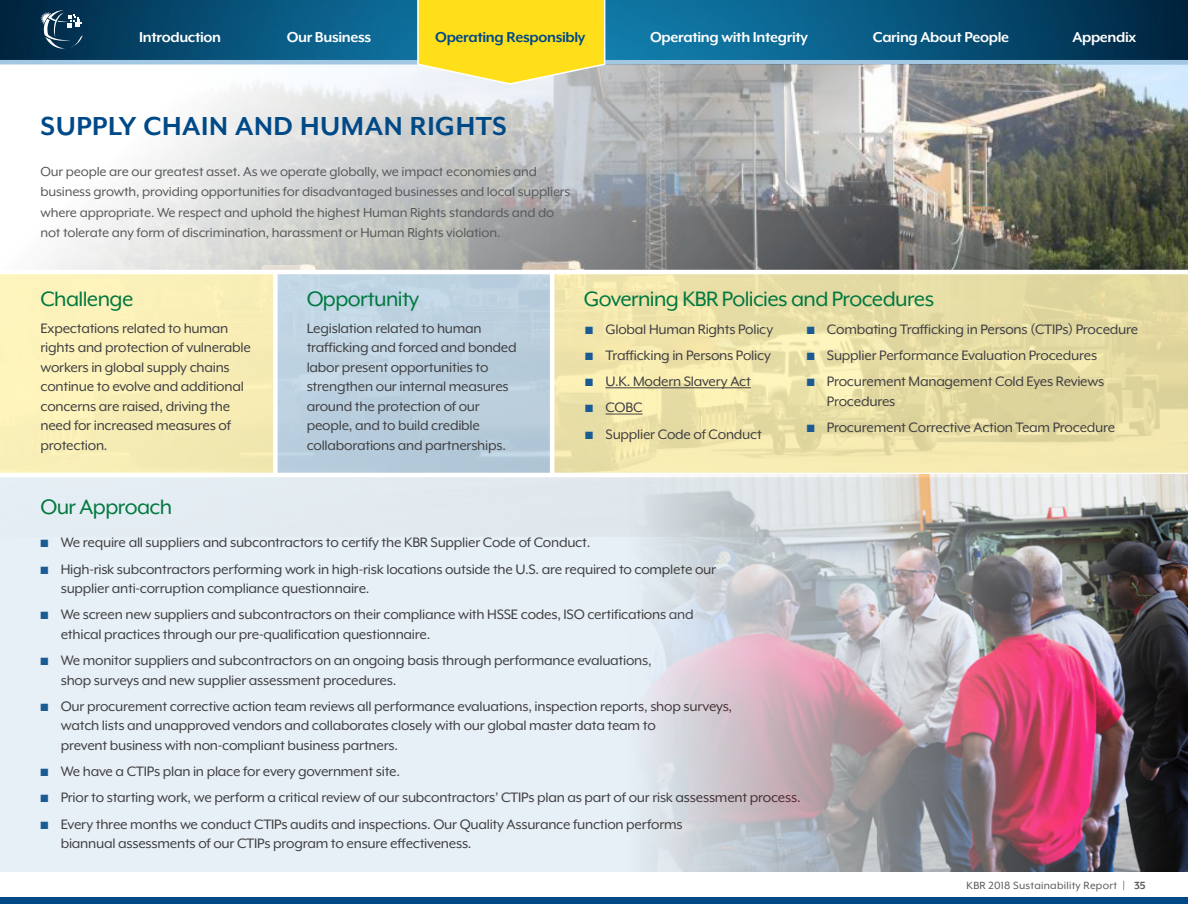
<style>
.page{position:relative;width:1188px;height:918px;background:#fff}
.page>*{position:absolute;margin:0;border:0;box-sizing:border-box;transform-origin:0 0}
.t1{font:700 30px "Mr Eaves XL Mod OT";letter-spacing:.02em;color:#004987}
.t2{font:24px "Mr Eaves XL Mod OT";letter-spacing:-.025em;color:#00783f}
.t3{font:700 16.5px "Mr Eaves XL Mod OT";letter-spacing:-.02em;color:#fff}
.t4{font:700 16.5px "Mr Eaves XL Mod OT";letter-spacing:-.02em;color:#004987}
.t5{font:15.75px/19.5px "Mr Eaves XL Mod OT";letter-spacing:-.015em;color:#414042}
.t6{font:15px/20.2px "Mr Eaves XL Mod OT";letter-spacing:-.01em;color:#58595b}
.t7{font:12px "Mr Eaves XL Mod OT";letter-spacing:.02em;color:#58595b}
.s1{color:#1a5b93}
.s2{font-weight:700}
</style>
<div class="page">
<img style="left:0;top:0;width:1188px;height:59px">
<hr style="left:0;top:60px;width:1188px;height:4px;background:#a2c7e2">
<div style="left:0;top:897px;width:1188px;height:7px;background:#004987"></div>
<svg style="left:40px;top:10px;width:43px;height:39px;background:#345871"></svg>
<img style="left:0;top:64px;width:1188px;height:206px">
<div style="left:0;top:475px;width:1188px;height:397px;background:#e3eef6"></div>
<div style="left:0;top:274px;width:276px;height:201px;background:#fff4b3"></div>
<div style="left:276px;top:274px;width:276px;height:201px;background:#bbd0de"></div>
<svg style="left:554px;top:274px;width:634px;height:199px;background:#eae0a7"></svg>
<div style="left:273px;top:274px;width:5px;height:201px;background:#fff"></div>
<hr style="left:550px;top:274px;width:4px;height:201px;background:#fff">
<hr style="left:606px;top:388px;width:145px;height:1px;background:#414042">
<hr style="left:606px;top:414px;width:36px;height:1px;background:#414042">
<hr style="left:0;top:473px;width:1188px;height:4px;background:#fff">
<img style="left:629px;top:475px;width:559px;height:397px">
<svg style="left:414px;top:0;width:192px;height:86px;background:#f6dd3d"></svg>
<p class="t3" style="left:139px;top:29px;width:84px">Introduction</p>
<p class="t3" style="left:287px;top:29px;width:86px">Our Business</p>
<p class="t3" style="left:650px;top:29px;width:160px">Operating with Integrity</p>
<p class="t3" style="left:873px;top:29px;width:138px">Caring About People</p>
<p class="t3" style="left:1072px;top:29px;width:65px">Appendix</p>
<p class="t4" style="left:435px;top:29px;width:152px">Operating Responsibly</p>
<h1 class="t1" style="left:40px;top:111px;width:468px">SUPPLY CHAIN AND HUMAN RIGHTS</h1>
<p class="t6" style="left:40px;top:162px;width:531px">Our people are our greatest asset. As we operate globally, we impact economies and business growth, providing opportunities for disadvantaged businesses and local suppliers where appropriate. We respect and uphold the highest Human Rights standards and do not tolerate any form of discrimination, harassment or Human Rights violation.</p>
<h2 class="t2" style="left:40px;top:287px;width:94px">Challenge</h2>
<p class="t5" style="left:40px;top:318px;width:212px">Expectations related to human rights and protection of vulnerable workers in global supply chains continue to evolve and additional concerns are raised, driving the need for increased measures of protection.</p>
<h2 class="t2" style="left:307px;top:287px;width:114px">Opportunity</h2>
<p class="t5" style="left:307px;top:318px;width:212px">Legislation related to human trafficking and forced and bonded labor present opportunities to strengthen our internal measures around the protection of our people, and to build credible collaborations and partnerships.</p>
<h2 class="t2" style="left:584px;top:287px;width:352px">Governing KBR Policies and Procedures</h2>
<p class="t5" style="left:585px;top:319px;width:189px"><span class="s1">■</span> Global Human Rights Policy</p>
<p class="t5" style="left:585px;top:346px;width:187px"><span class="s1">■</span> Trafficking in Persons Policy</p>
<p class="t5" style="left:585px;top:372px;width:167px"><span class="s1">■</span> U.K. Modern Slavery Act</p>
<p class="t5" style="left:585px;top:398px;width:59px"><span class="s1">■</span> COBC</p>
<p class="t5" style="left:585px;top:424px;width:178px"><span class="s1">■</span> Supplier Code of Conduct</p>
<p class="t5" style="left:807px;top:319px;width:333px"><span class="s1">■</span> Combating Trafficking in Persons (CTIPs) Procedure</p>
<p class="t5" style="left:807px;top:346px;width:292px"><span class="s1">■</span> Supplier Performance Evaluation Procedures</p>
<p class="t5" style="left:827px;top:372px;width:279px;text-indent:-20px"><span class="s1">■</span> Procurement Management Cold Eyes Reviews<br>Procedures</p>
<p class="t5" style="left:807px;top:418px;width:310px"><span class="s1">■</span> Procurement Corrective Action Team Procedure</p>
<h2 class="t2" style="left:40px;top:495px;width:133px">Our Approach</h2>
<p class="t5" style="left:40px;top:533px;width:551px"><span class="s1">■</span> We require all suppliers and subcontractors to certify the KBR Supplier Code of Conduct.</p>
<p class="t5" style="left:61px;top:559px;width:657px;text-indent:-20px"><span class="s1">■</span> High-risk subcontractors performing work in high-risk locations outside the U.S. are required to complete our supplier anti-corruption compliance questionnaire.</p>
<p class="t5" style="left:61px;top:605px;width:634px;text-indent:-20px"><span class="s1">■</span> We screen new suppliers and subcontractors on their compliance with HSSE codes, ISO certifications and ethical practices through our pre-qualification questionnaire.</p>
<p class="t5" style="left:61px;top:651px;width:593px;text-indent:-20px"><span class="s1">■</span> We monitor suppliers and subcontractors on an ongoing basis through performance evaluations, shop surveys and new supplier assessment procedures.</p>
<p class="t5" style="left:61px;top:696px;width:673px;text-indent:-20px"><span class="s1">■</span> Our procurement corrective action team reviews all performance evaluations, inspection reports, shop surveys, watch lists and unapproved vendors and collaborates closely with our global master data team to<br>prevent business with non-compliant business partners.</p>
<p class="t5" style="left:40px;top:762px;width:361px"><span class="s1">■</span> We have a CTIPs plan in place for every government site.</p>
<p class="t5" style="left:40px;top:788px;width:762px"><span class="s1">■</span> Prior to starting work, we perform a critical review of our subcontractors’ CTIPs plan as part of our risk assessment process.</p>
<p class="t5" style="left:61px;top:814px;width:623px;text-indent:-20px"><span class="s1">■</span> Every three months we conduct CTIPs audits and inspections. Our Quality Assurance function performs biannual assessments of our CTIPs program to ensure effectiveness.</p>
<p class="t7" style="left:967px;top:880px;width:180px">KBR 2018 Sustainability Report | <span class="s2">35</span></p>
</div>
